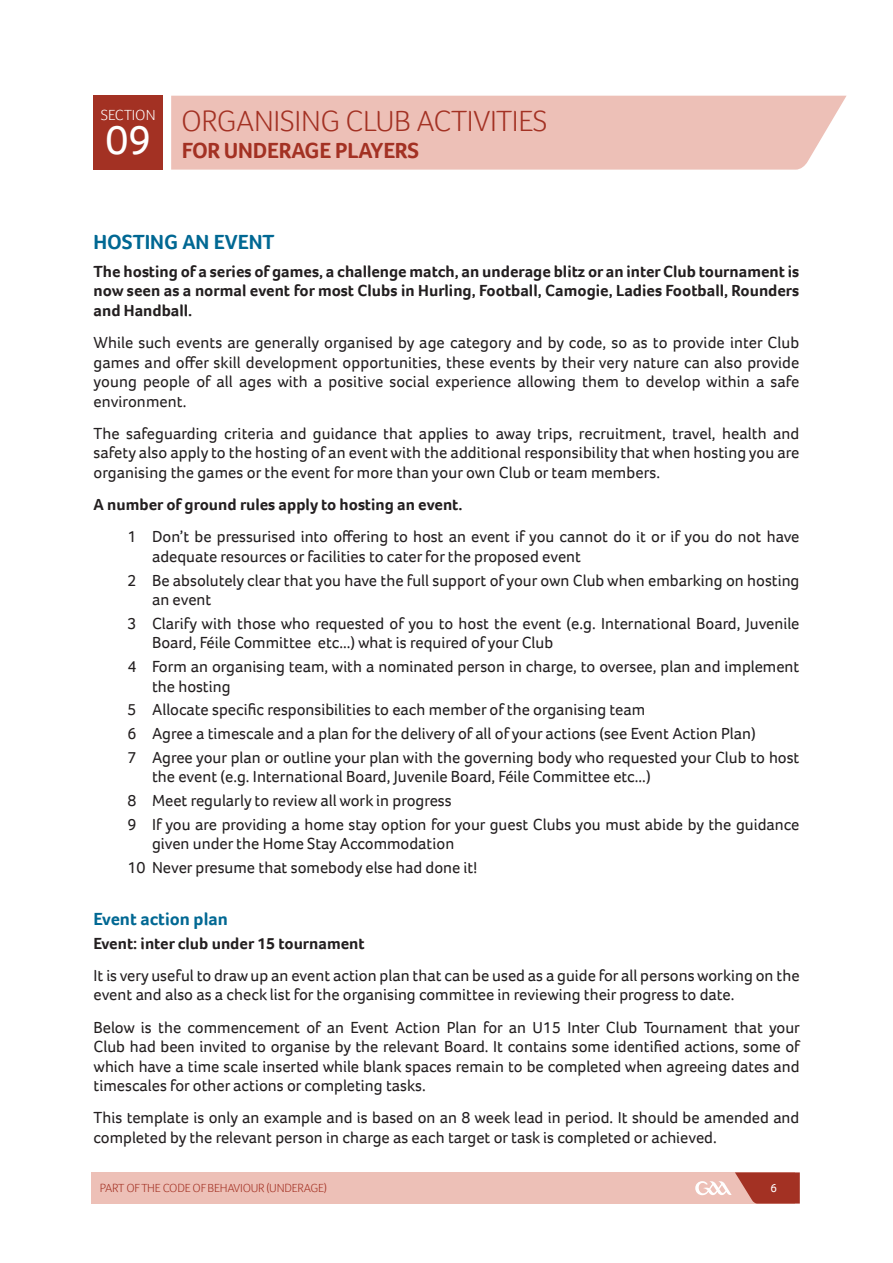
<style>
.page{position:relative;width:893px;height:1263px;background:#fff}
.page>*{position:absolute;margin:0;border:0;box-sizing:border-box;transform-origin:0 0}
.t1{font:42px "Foco";color:#fff}
.t2{font:300 30px "Foco";letter-spacing:-.01em;color:#a33123}
.t3{font:700 22.5px "Foco";letter-spacing:-.01em;color:#a33123}
._2_subheading{font:700 21px "Foco";color:#006893}
.Sub_subheading{font:700 18px "Foco";color:#006893}
.text{font:16.5px/19.5px "Foco";color:#231f20;text-align:justify}
.bullets{font:16.5px/19.5px "Foco";color:#231f20}
.text-2{font:700 16.5px/19.5px "Foco";color:#231f20;text-align:justify}
.t4{font:300 15px "Foco";color:#fff}
.t5{font:300 12px "Foco";letter-spacing:-.02em;color:#a33123}
.t6{font:12px "Foco";color:#fff}
</style>
<div class="page">
<div style="left:91px;top:1172px;width:704px;height:31px;background:#edc0b7"></div>
<div style="left:171px;top:96px;width:676px;height:74px;background:#edc0b7"></div>
<div style="left:94px;top:96px;width:69px;height:74px;background:#a33123"></div>
<svg style="left:695px;top:1172px;width:105px;height:31px"></svg>
<p class="t4" style="left:101px;top:105px;width:56px">SECTION</p>
<h1 class="t1" style="left:105px;top:112px;width:47px">09</h1>
<h2 class="t2" style="left:181px;top:101px;width:368px">ORGANISING CLUB ACTIVITIES</h2>
<h3 class="t3" style="left:182px;top:135px;width:239px">FOR UNDERAGE PLAYERS</h3>
<p class="_2_subheading" style="left:94px;top:228px;width:182px">HOSTING AN EVENT</p>
<p class="text-2" style="left:94px;top:261px;width:707px">The hosting of a series of games, a challenge match, an underage blitz or an inter Club tournament is now seen as a normal event for most Clubs in Hurling, Football, Camogie, Ladies Football, Rounders and Handball.</p>
<p class="text" style="left:94px;top:333px;width:707px">While such events are generally organised by age category and by code, so as to provide inter Club games and offer skill development opportunities, these events by their very nature can also provide young people of all ages with a positive social experience allowing them to develop within a safe environment.</p>
<p class="text" style="left:94px;top:423px;width:707px">The safeguarding criteria and guidance that applies to away trips, recruitment, travel, health and safety also apply to the hosting of an event with the additional responsibility that when hosting you are organising the games or the event for more than your own Club or team members.</p>
<p class="text-2" style="left:94px;top:495px;width:371px">A number of ground rules apply to hosting an event.</p>
<p class="bullets" style="left:152px;top:527px;width:649px;text-indent:-24px">1 Don’t be pressurised into offering to host an event if you cannot do it or if you do not have adequate resources or facilities to cater for the proposed event</p>
<p class="bullets" style="left:152px;top:570px;width:649px;text-indent:-24px">2 Be absolutely clear that you have the full support of your own Club when embarking on hosting an event</p>
<p class="bullets" style="left:152px;top:613px;width:649px;text-indent:-24px">3 Clarify with those who requested of you to host the event (e.g. International Board, Juvenile<br>Board, Féile Committee etc...) what is required of your Club</p>
<p class="bullets" style="left:152px;top:657px;width:649px;text-indent:-24px">4 Form an organising team, with a nominated person in charge, to oversee, plan and implement the hosting</p>
<p class="bullets" style="left:128px;top:700px;width:519px">5 Allocate specific responsibilities to each member of the organising team</p>
<p class="bullets" style="left:128px;top:724px;width:630px">6 Agree a timescale and a plan for the delivery of all of your actions (see Event Action Plan)</p>
<p class="bullets" style="left:152px;top:747px;width:649px;text-indent:-24px">7 Agree your plan or outline your plan with the governing body who requested your Club to host the event (e.g. International Board, Juvenile Board, Féile Committee etc...)</p>
<p class="bullets" style="left:128px;top:791px;width:326px">8 Meet regularly to review all work in progress</p>
<p class="bullets" style="left:152px;top:814px;width:649px;text-indent:-24px">9 If you are providing a home stay option for your guest Clubs you must abide by the guidance given under the Home Stay Accommodation</p>
<p class="bullets" style="left:128px;top:858px;width:351px">10 Never presume that somebody else had done it!</p>
<p class="Sub_subheading" style="left:94px;top:907px;width:136px">Event action plan</p>
<p class="text-2" style="left:94px;top:933px;width:273px">Event: inter club under 15 tournament</p>
<p class="text" style="left:94px;top:965px;width:707px">It is very useful to draw up an event action plan that can be used as a guide for all persons working on the event and also as a check list for the organising committee in reviewing their progress to date.</p>
<p class="text" style="left:94px;top:1017px;width:708px">Below is the commencement of an Event Action Plan for an U15 Inter Club Tournament that your Club had been invited to organise by the relevant Board. It contains some identified actions, some of which have a time scale inserted while blank spaces remain to be completed when agreeing dates and timescales for other actions or completing tasks.</p>
<p class="text" style="left:94px;top:1108px;width:707px">This template is only an example and is based on an 8 week lead in period. It should be amended and completed by the relevant person in charge as each target or task is completed or achieved.</p>
<p class="t5" style="left:100px;top:1180px;width:228px">PART OF THE CODE OF BEHAVIOUR (UNDERAGE)</p>
<p class="t6" style="left:770px;top:1180px;width:8px">6</p>
</div>
